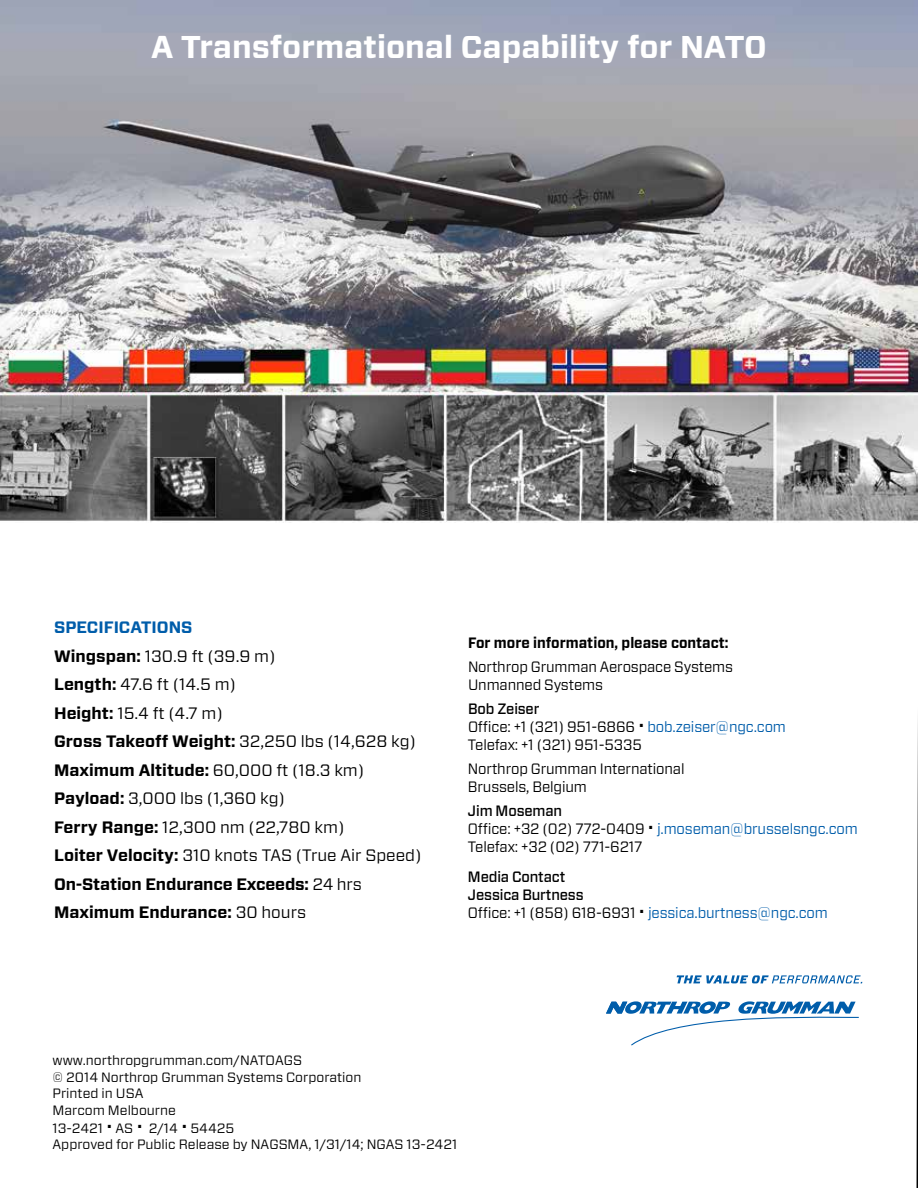
<style>
.page{position:relative;width:918px;height:1188px;background:#fff}
.page>*{position:absolute;margin:0;border:0;box-sizing:border-box;transform-origin:0 0}
.t1{font:700 31.5px "Forza";color:#fff}
.t2{font:30px "Forza";color:#000;scale:.96 1}
.t3{font:16.5px/28.5px "Forza";color:#000}
.t4{font:15px/18px "Forza";letter-spacing:-.01em;color:#000;scale:.96 1}
.t5{font:500 15px/18px "Forza";letter-spacing:-.01em;color:#000;scale:.96 1}
.t6{font:700 15px "Forza";color:#000;scale:.93 1}
.t7{font:13.5px/16.5px "Forza";color:#000}
.s1{font-weight:700;color:#005daa}
.s2{font-weight:700}
.s3{font-weight:500}
.s4{color:#005daa}
.s5{font-weight:400}
.s6{font-weight:400;color:#005daa}
</style>
<div class="page">
<svg style="left:783px;top:720px;width:135px;height:468px"></svg>
<svg style="left:677px;top:975px;width:185px;height:8px"></svg>
<svg style="left:606px;top:1001px;width:253px;height:45px"></svg>
<img style="left:0;top:0;width:918px;height:522px">
<h1 class="t1" style="left:151px;top:26px;width:617px">A Transformational Capability for NATO</h1>
<p class="t3" style="left:54px;top:613px;width:369px"><span class="s1">SPECIFICATIONS<br></span><span class="s2">Wingspan:</span> 130.9 ft (39.9 m)<br><span class="s2">Length:</span> 47.6 ft (14.5 m)<br><span class="s2">Height:</span> 15.4 ft (4.7 m)<br><span class="s2">Gross Takeoff Weight:</span> 32,250 lbs (14,628 kg)<br><span class="s2">Maximum Altitude:</span> 60,000 ft (18.3 km)<br><span class="s2">Payload:</span> 3,000 lbs (1,360 kg)<br><span class="s2">Ferry Range:</span> 12,300 nm (22,780 km)<br><span class="s2">Loiter Velocity:</span> 310 knots TAS (True Air Speed)<br><span class="s2">On-Station Endurance Exceeds:</span> 24 hrs<br><span class="s2">Maximum Endurance:</span> 30 hours</p>
<p class="t6" style="left:468px;top:632px;width:282px">For more information, please contact:</p>
<p class="t4" style="left:468px;top:657px;width:278px">Northrop Grumman Aerospace Systems<br>Unmanned Systems</p>
<p class="t4" style="left:468px;top:699px;width:333px"><span class="s3">Bob Zeiser<br></span>Office: +1 (321) 951-6866 <sup>.</sup> <span class="s4">bob.zeiser@ngc.com<br></span>Telefax: +1 (321) 951-5335</p>
<p class="t4" style="left:468px;top:759px;width:227px">Northrop Grumman International<br>Brussels, Belgium</p>
<p class="t4" style="left:468px;top:801px;width:408px"><span class="s3">Jim Moseman<br></span>Office: +32 (02) 772-0409 <sup>.</sup> <span class="s4">j.moseman@brusselsngc.com<br></span>Telefax: +32 (02) 771-6217</p>
<p class="t5" style="left:468px;top:868px;width:376px">Media Contact<br>Jessica Burtness<br><span class="s5">Office: +1 (858) 618-6931</span> <sup>.</sup> <span class="s6">jessica.burtness@ngc.com</span></p>
<p class="t7" style="left:53px;top:1052px;width:310px">www.northropgrumman.com/NATOAGS<br>© 2014 Northrop Grumman Systems Corporation<br>Printed in USA<br>Marcom Melbourne</p>
<p class="t7" style="left:53px;top:1120px;width:52px">13-2421</p>
<h2 class="t2" style="left:106px;top:1097px;width:8px">.</h2>
<p class="t7" style="left:116px;top:1120px;width:19px">AS</p>
<h2 class="t2" style="left:136px;top:1097px;width:8px">.</h2>
<p class="t7" style="left:149px;top:1120px;width:31px">2/14</p>
<h2 class="t2" style="left:181px;top:1097px;width:8px">.</h2>
<p class="t7" style="left:53px;top:1120px;width:406px;text-indent:138px">54425<br>Approved for Public Release by NAGSMA, 1/31/14; NGAS 13-2421</p>
</div>
